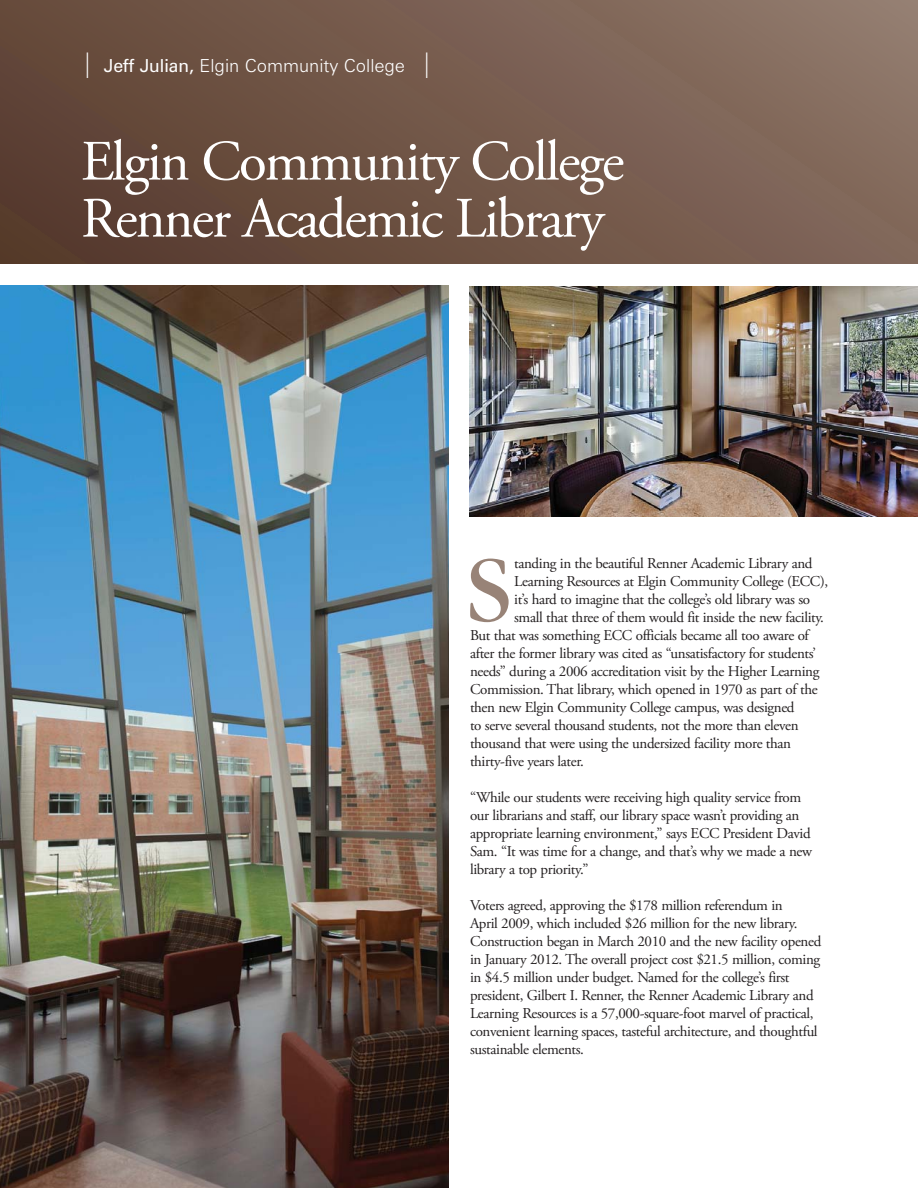
<style>
.page{position:relative;width:918px;height:1188px;background:#fff}
.page>*{position:absolute;margin:0;border:0;box-sizing:border-box;transform-origin:0 0}
.t1{font:99.6px "Garamond";color:#988377}
.t2{font:57px/57px "Adobe Garamond Pro";letter-spacing:-.035em;color:#fff}
.t3{font:300 18px "Zurich BT";color:#fff}
.t4{font:15px/18px "Adobe Garamond Pro";letter-spacing:-.025em;color:#231f20}
.s1{font-size:25.5px}
.s2{font-weight:400}
</style>
<div class="page">
<div style="left:0;top:0;width:918px;height:264px;background:linear-gradient(to right,#5c4032,#8a7164)"></div>
<img style="left:470px;top:286px;width:448px;height:231px">
<img style="left:0;top:286px;width:448px;height:902px">
<p class="t3" style="left:81px;top:59px;width:354px"><span class="s1">|</span> <span class="s2">Jeff Julian,</span> Elgin Community College <span class="s1">|</span></p>
<h2 class="t2" style="left:81px;top:138px;width:545px">Elgin Community College<br>Renner Academic Library</h2>
<p class="t4" style="left:514px;top:556px;width:300px">tanding in the beautiful Renner Academic Library and</p>
<p class="t4" style="left:514px;top:574px;width:316px">Learning Resources at Elgin Community College (ECC),</p>
<p class="t4" style="left:514px;top:592px;width:298px">it’s hard to imagine that the college’s old library was so</p>
<p class="t4" style="left:514px;top:610px;width:311px">small that three of them would fit inside the new facility.</p>
<p class="t4" style="left:470px;top:628px;width:340px">But that was something ECC officials became all too aware of</p>
<p class="t4" style="left:470px;top:646px;width:348px">after the former library was cited as “unsatisfactory for students’</p>
<p class="t4" style="left:470px;top:664px;width:351px">needs” during a 2006 accreditation visit by the Higher Learning</p>
<p class="t4" style="left:470px;top:682px;width:349px">Commission. That library, which opened in 1970 as part of the</p>
<p class="t4" style="left:470px;top:700px;width:326px">then new Elgin Community College campus, was designed</p>
<p class="t4" style="left:470px;top:718px;width:330px">to serve several thousand students, not the more than eleven</p>
<p class="t4" style="left:470px;top:736px;width:323px">thousand that were using the undersized facility more than</p>
<p class="t4" style="left:470px;top:754px;width:115px">thirty-five years later.</p>
<p class="t4" style="left:470px;top:790px;width:344px">“While our students were receiving high quality service from our librarians and staff, our library space wasn’t providing an appropriate learning environment,” says ECC President David Sam. “It was time for a change, and that’s why we made a new library a top priority.”</p>
<p class="t4" style="left:470px;top:898px;width:353px">Voters agreed, approving the $178 million referendum in<br>April 2009, which included $26 million for the new library.<br>Construction began in March 2010 and the new facility opened in January 2012. The overall project cost $21.5 million, coming in $4.5 million under budget. Named for the college’s first president, Gilbert I. Renner, the Renner Academic Library and Learning Resources is a 57,000-square-foot marvel of practical, convenient learning spaces, tasteful architecture, and thoughtful sustainable elements.</p>
<h1 class="t1" style="left:466px;top:555px;width:47px">S</h1>
</div>
